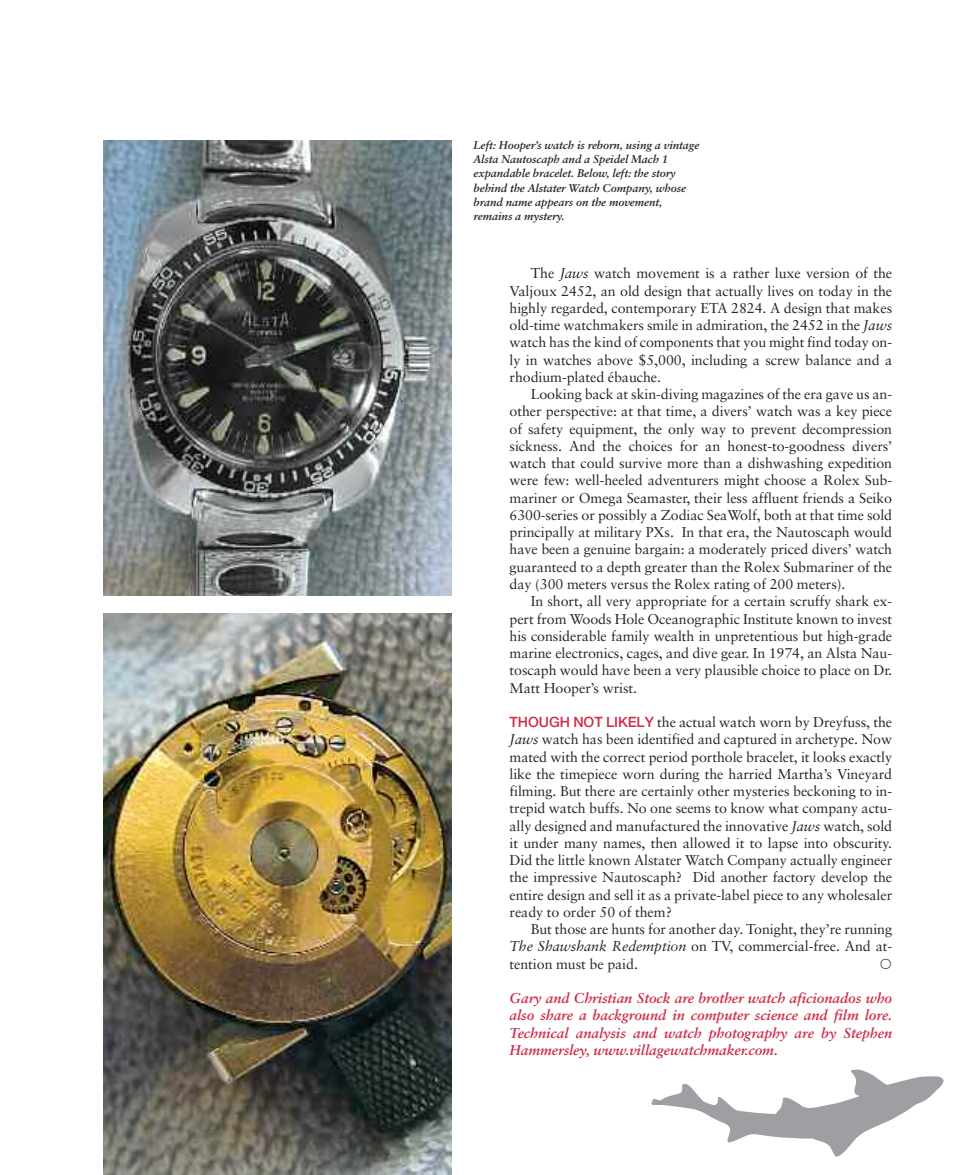
<style>
.page{position:relative;width:972px;height:1175px;background:#fff}
.page>*{position:absolute;margin:0;border:0;box-sizing:border-box;transform-origin:0 0}
.t1{font:14.25px/17.2px "Sabon";letter-spacing:-.005em;color:#272627;text-align:justify}
.t2{font:italic 700 14.25px/17.2px "Sabon";letter-spacing:-.005em;color:#ce2e48;text-align:justify}
.t3{font:italic 700 11.25px/14.2px "Sabon";letter-spacing:-.005em;color:#272627}
.s1{font-style:italic}
.s2{font-family:"Helvetica Neue LT Pro";font-weight:500;color:#ce2e48}
</style>
<div class="page">
<img style="left:104px;top:613px;width:347px;height:561px">
<svg style="left:651px;top:1069px;width:293px;height:88px"></svg>
<img style="left:104px;top:140px;width:347px;height:456px">
<p class="t3" style="left:474px;top:139px;width:227px">Left: Hooper’s watch is reborn, using a vintage Alsta Nautoscaph and a Speidel Mach 1 expandable bracelet. Below, left: the story behind the Alstater Watch Company, whose brand name appears on the movement, remains a mystery.</p>
<p class="t1" style="left:510px;top:266px;width:384px;text-indent:21px">The <span class="s1">Jaws</span> watch movement is a rather luxe version of the Valjoux 2452, an old design that actually lives on today in the highly regarded, contemporary ETA 2824. A design that makes old-time watchmakers smile in admiration, the 2452 in the <span class="s1">Jaws </span>watch has the kind of components that you might find today on&shy;ly in watches above $5,000, including a screw balance and a rhodium-plated ébauche.</p>
<p class="t1" style="left:510px;top:387px;width:384px;text-indent:21px">Looking back at skin-diving magazines of the era gave us an&shy;other perspective: at that time, a divers’ watch was a key piece of safety equipment, the only way to prevent decompression sickness. And the choices for an honest-to-goodness divers’ watch that could survive more than a dishwashing expedition were few: well-heeled adventurers might choose a Rolex Sub&shy;mariner or Omega Seamaster, their less affluent friends a Seiko 6300-series or possibly a Zodiac SeaWolf, both at that time sold principally at military PXs. In that era, the Nautoscaph would have been a genuine bargain: a moderately priced divers’ watch guaranteed to a depth greater than the Rolex Submariner of the day (300 meters versus the Rolex rating of 200 meters).</p>
<p class="t1" style="left:510px;top:594px;width:384px;text-indent:21px">In short, all very appropriate for a certain scruffy shark ex&shy;pert from Woods Hole Oceanographic Institute known to invest his considerable family wealth in unpretentious but high-grade marine electronics, cages, and dive gear. In 1974, an Alsta Nau&shy;toscaph would have been a very plausible choice to place on Dr.<br>Matt Hooper’s wrist.</p>
<p class="t1" style="left:510px;top:715px;width:384px"><span class="s2">THOUGH NOT LIKELY</span> the actual watch worn by Dreyfuss, the <span class="s1">Jaws</span> watch has been identified and captured in archetype. Now mated with the correct period porthole bracelet, it looks exactly like the timepiece worn during the harried Martha’s Vineyard filming. But there are certainly other mysteries beckoning to in&shy;trepid watch buffs. No one seems to know what company actu&shy;ally designed and manufactured the innovative <span class="s1">Jaws</span> watch, sold it under many names, then allowed it to lapse into obscurity.<br>Did the little known Alstater Watch Company actually engineer the impressive Nautoscaph? Did another factory develop the entire design and sell it as a private-label piece to any wholesaler ready to order 50 of them?</p>
<p class="t1" style="left:510px;top:922px;width:384px;text-indent:21px">But those are hunts for another day. Tonight, they’re running <span class="s1">The Shawshank Redemption</span> on TV, commercial-free. And at&shy;tention must be paid.</p>
<p class="t2" style="left:510px;top:991px;width:384px">Gary and Christian Stock are brother watch aficionados who also share a background in computer science and film lore.<br>Technical analysis and watch photography are by Stephen Hammersley, www.villagewatchmaker.com.</p>
</div>
